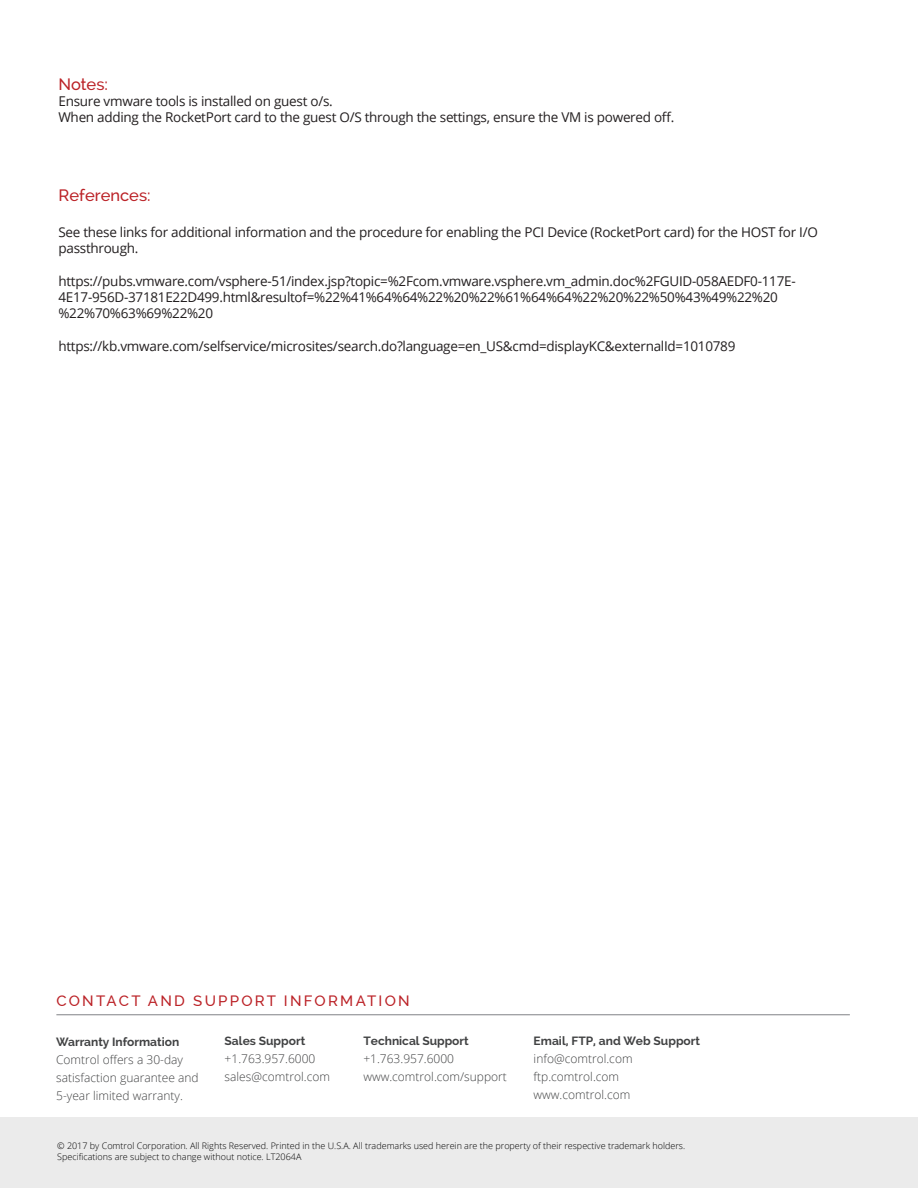
<style>
.page{position:relative;width:918px;height:1188px;background:#fff}
.page>*{position:absolute;margin:0;border:0;box-sizing:border-box;transform-origin:0 0}
.t1{font:500 16.5px "Raleway";color:#bb2227}
.Sidebar_Head{font:500 15px "Raleway";letter-spacing:.15em;color:#bb2227}
.t2{font:13.5px/16.2px "Open Sans";letter-spacing:-.02em;color:#231f20}
.Sidebar_Body{font:300 12px/18px "Open Sans";color:#414243}
.Sidebar_Body-2{font:700 12px "Raleway";color:#414243}
.t3{font:300 9px "Open Sans";color:#000}
</style>
<div class="page">
<div style="left:0;top:1118px;width:918px;height:70px;background:#ebebeb"></div>
<hr style="left:56px;top:1014px;width:794px;height:1px;background:#808285">
<p class="t1" style="left:58px;top:74px;width:51px">Notes:</p>
<p class="t2" style="left:58px;top:92px;width:276px">Ensure vmware tools is installed on guest o/s.</p>
<p class="t2" style="left:58px;top:109px;width:618px">When adding the RocketPort card to the guest O/S through the settings, ensure the VM is powered off.</p>
<p class="t1" style="left:58px;top:186px;width:94px">References:</p>
<p class="t2" style="left:58px;top:224px;width:761px">See these links for additional information and the procedure for enabling the PCI Device (RocketPort card) for the HOST for I/O passthrough.</p>
<p class="t2" style="left:58px;top:272px;width:739px">https://pubs.vmware.com/vsphere-51/index.jsp?topic=%2Fcom.vmware.vsphere.vm_admin.doc%2FGUID-058AEDF0-117E-<br>4E17-956D-37181E22D499.html&amp;resultof=%22%41%64%64%22%20%22%61%64%64%22%20%22%50%43%49%22%20 %22%70%63%69%22%20</p>
<p class="t2" style="left:58px;top:337px;width:679px">https://kb.vmware.com/selfservice/microsites/search.do?language=en_US&amp;cmd=displayKC&amp;externalId=1010789</p>
<p class="Sidebar_Head" style="left:56px;top:992px;width:355px">CONTACT AND SUPPORT INFORMATION</p>
<p class="Sidebar_Body-2" style="left:56px;top:1035px;width:125px">Warranty Information</p>
<p class="Sidebar_Body" style="left:56px;top:1051px;width:144px">Comtrol offers a 30-day satisfaction guarantee and<br>5-year limited warranty.</p>
<p class="Sidebar_Body-2" style="left:225px;top:1033px;width:82px">Sales Support</p>
<p class="Sidebar_Body" style="left:225px;top:1049px;width:92px">+1.763.957.6000</p>
<p class="Sidebar_Body" style="left:225px;top:1067px;width:107px">sales@comtrol.com</p>
<p class="Sidebar_Body-2" style="left:363px;top:1033px;width:107px">Technical Support</p>
<p class="Sidebar_Body" style="left:363px;top:1049px;width:92px">+1.763.957.6000</p>
<p class="Sidebar_Body" style="left:363px;top:1067px;width:145px">www.comtrol.com/support</p>
<p class="Sidebar_Body-2" style="left:534px;top:1033px;width:168px">Email, FTP, and Web Support</p>
<p class="Sidebar_Body" style="left:534px;top:1049px;width:100px">info@comtrol.com</p>
<p class="Sidebar_Body" style="left:534px;top:1067px;width:87px">ftp.comtrol.com</p>
<p class="Sidebar_Body" style="left:534px;top:1085px;width:98px">www.comtrol.com</p>
<p class="t3" style="left:57px;top:1140px;width:630px">© 2017 by Comtrol Corporation. All Rights Reserved. Printed in the U.S.A. All trademarks used herein are the property of their respective trademark holders.</p>
<p class="t3" style="left:57px;top:1151px;width:246px">Specifications are subject to change without notice. LT2064A</p>
</div>
